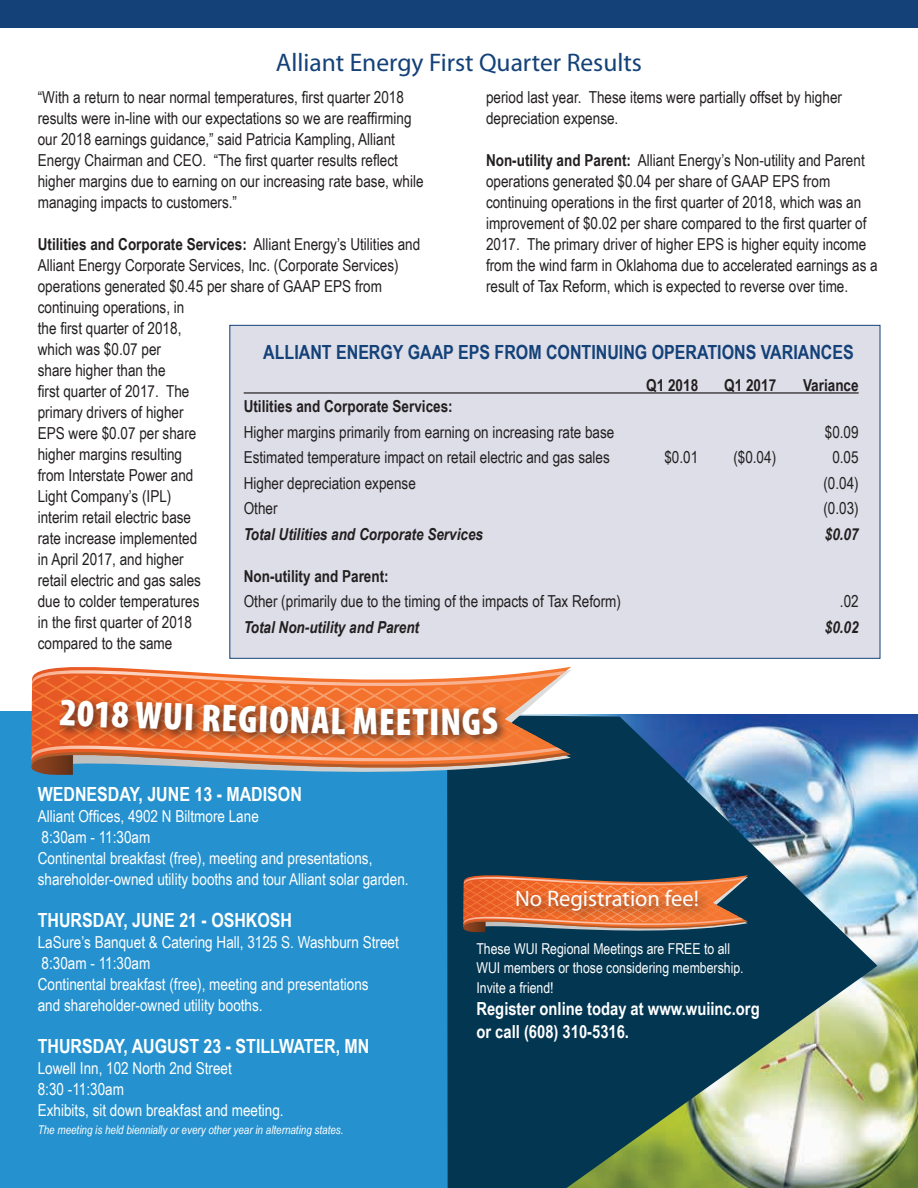
<style>
.page{position:relative;width:918px;height:1188px;background:#fff}
.page>*{position:absolute;margin:0;border:0;box-sizing:border-box;transform-origin:0 0}
.t1{font:900 condensed 39px "Myriad Pro";color:#fff}
.t2{font:25.5px "Myriad Pro";color:#134178}
.t3{font:22.5px "Myriad Pro";color:#fff}
.t4{font:700 19.5px "Arial Narrow";color:#fff}
.t5{font:700 19.5px "Arial Narrow";color:#134178}
.t6{font:700 18px/22.5px "Arial Narrow";color:#fff}
.t7{font:16.5px/21px "Arial Narrow";color:#231f20}
.t8{font:16.5px/21px "Arial Narrow";color:#fff}
.t9{font:700 16.5px "Arial Narrow";color:#231f20}
.t10{font:italic 700 16.5px "Arial Narrow";color:#231f20}
.t11{font:15px/19.5px "Arial Narrow";color:#fff}
.t12{font:italic 12px "Arial Narrow";color:#fff}
.s1{font-weight:700}
</style>
<div class="page">
<div style="left:0;top:712px;width:486px;height:476px;background:#2592cf"></div>
<img style="left:878px;top:715px;width:40px;height:473px">
<img style="left:447px;top:715px;width:431px;height:473px">
<svg style="left:33px;top:667px;width:533px;height:9px"></svg>
<svg style="left:463px;top:872px;width:285px;height:70px;background:#72594e"></svg>
<div style="left:514px;top:888px;width:197px;height:35px;background:#231f20;opacity:.5"></div>
<div style="left:230px;top:325px;width:650px;height:333px;background:#dddee8"></div>
<hr style="left:244px;top:392px;width:615px;height:2px;background:#231f20">
<div style="left:0;top:0;width:918px;height:28px;background:#134178"></div>
<svg style="left:31px;top:676px;width:540px;height:104px;background:#bd7552"></svg>
<h2 class="t2" style="left:276px;top:48px;width:368px">Alliant Energy First Quarter Results</h2>
<p class="t7" style="left:38px;top:86px;width:387px">“With a return to near normal temperatures, first quarter 2018 results were in-line with our expectations so we are reaffirming our 2018 earnings guidance,” said Patricia Kampling, Alliant Energy Chairman and CEO. “The first quarter results reflect higher margins due to earning on our increasing rate base, while managing impacts to customers.”</p>
<p class="t7" style="left:38px;top:233px;width:384px"><span class="s1">Utilities and Corporate Services:</span> Alliant Energy’s Utilities and<br>Alliant Energy Corporate Services, Inc. (Corporate Services) operations generated $0.45 per share of GAAP EPS from continuing operations, in<br>the first quarter of 2018,<br>which was $0.07 per<br>share higher than the<br>first quarter of 2017. The<br>primary drivers of higher<br>EPS were $0.07 per share<br>higher margins resulting<br>from Interstate Power and<br>Light Company’s (IPL)<br>interim retail electric base<br>rate increase implemented<br>in April 2017, and higher<br>retail electric and gas sales<br>due to colder temperatures<br>in the first quarter of 2018<br>compared to the same</p>
<p class="t7" style="left:486px;top:86px;width:358px">period last year. These items were partially offset by higher depreciation expense.</p>
<p class="t7" style="left:486px;top:149px;width:393px"><span class="s1">Non-utility and Parent:</span> Alliant Energy’s Non-utility and Parent operations generated $0.04 per share of GAAP EPS from continuing operations in the first quarter of 2018, which was an improvement of $0.02 per share compared to the first quarter of 2017. The primary driver of higher EPS is higher equity income from the wind farm in Oklahoma due to accelerated earnings as a result of Tax Reform, which is expected to reverse over time.</p>
<p class="t5" style="left:263px;top:337px;width:592px">ALLIANT ENERGY GAAP EPS FROM CONTINUING OPERATIONS VARIANCES</p>
<p class="t9" style="left:646px;top:373px;width:53px">Q1 2018</p>
<p class="t9" style="left:724px;top:373px;width:53px">Q1 2017</p>
<p class="t9" style="left:803px;top:373px;width:57px">Variance</p>
<p class="t9" style="left:244px;top:394px;width:211px">Utilities and Corporate Services:</p>
<p class="t7" style="left:244px;top:421px;width:372px">Higher margins primarily from earning on increasing rate base</p>
<p class="t7" style="left:825px;top:421px;width:35px">$0.09</p>
<p class="t7" style="left:244px;top:446px;width:368px">Estimated temperature impact on retail electric and gas sales</p>
<p class="t7" style="left:664px;top:446px;width:35px">$0.01</p>
<p class="t7" style="left:733px;top:446px;width:44px">($0.04)</p>
<p class="t7" style="left:832px;top:446px;width:28px">0.05</p>
<p class="t7" style="left:244px;top:472px;width:174px">Higher depreciation expense</p>
<p class="t7" style="left:823px;top:472px;width:37px">(0.04)</p>
<p class="t7" style="left:244px;top:497px;width:35px">Other</p>
<p class="t7" style="left:823px;top:497px;width:37px">(0.03)</p>
<p class="t10" style="left:244px;top:521px;width:241px">Total Utilities and Corporate Services</p>
<p class="t10" style="left:825px;top:521px;width:35px">$0.07</p>
<p class="t9" style="left:244px;top:563px;width:147px">Non-utility and Parent:</p>
<p class="t7" style="left:244px;top:590px;width:379px">Other (primarily due to the timing of the impacts of Tax Reform)</p>
<p class="t7" style="left:840px;top:590px;width:20px">.02</p>
<p class="t10" style="left:244px;top:614px;width:177px">Total Non-utility and Parent</p>
<p class="t10" style="left:825px;top:614px;width:35px">$0.02</p>
<h1 class="t1" style="left:60px;top:691px;width:200px;rotate:2deg">2018WUI REG</h1>
<h1 class="t1" style="left:259px;top:698px;width:138px;rotate:1deg">IONAL ME</h1>
<h1 class="t1" style="left:396px;top:700px;width:68px">ETIN</h1>
<p class="t4" style="left:38px;top:779px;width:266px">WEDNESDAY, JUNE 13 - MADISON</p>
<p class="t8" style="left:38px;top:805px;width:372px">Alliant Offices, 4902 N Biltmore Lane<br>8:30am - 11:30am<br>Continental breakfast (free), meeting and presentations, shareholder-owned utility booths and tour Alliant solar garden.</p>
<p class="t4" style="left:38px;top:905px;width:256px">THURSDAY, JUNE 21 - OSHKOSH</p>
<p class="t8" style="left:38px;top:931px;width:363px">LaSure’s Banquet &amp; Catering Hall, 3125 S. Washburn Street 8:30am - 11:30am<br>Continental breakfast (free), meeting and presentations<br>and shareholder-owned utility booths.</p>
<p class="t4" style="left:38px;top:1031px;width:333px">THURSDAY, AUGUST 23 - STILLWATER, MN</p>
<p class="t8" style="left:38px;top:1057px;width:247px">Lowell Inn, 102 North 2nd Street<br>8:30 -11:30am<br>Exhibits, sit down breakfast and meeting.</p>
<p class="t12" style="left:38px;top:1121px;width:307px">The meeting is held biennially or every other year in alternating states.</p>
<h3 class="t3" style="left:515px;top:886px;width:185px">No Registration fee!</h3>
<p class="t11" style="left:476px;top:938px;width:269px">These WUI Regional Meetings are FREE to all<br>WUI members or those considering membership.<br>Invite a friend!</p>
<p class="t6" style="left:476px;top:997px;width:285px">Register online today at www.wuiinc.org or call (608) 310-5316.</p>
</div>
